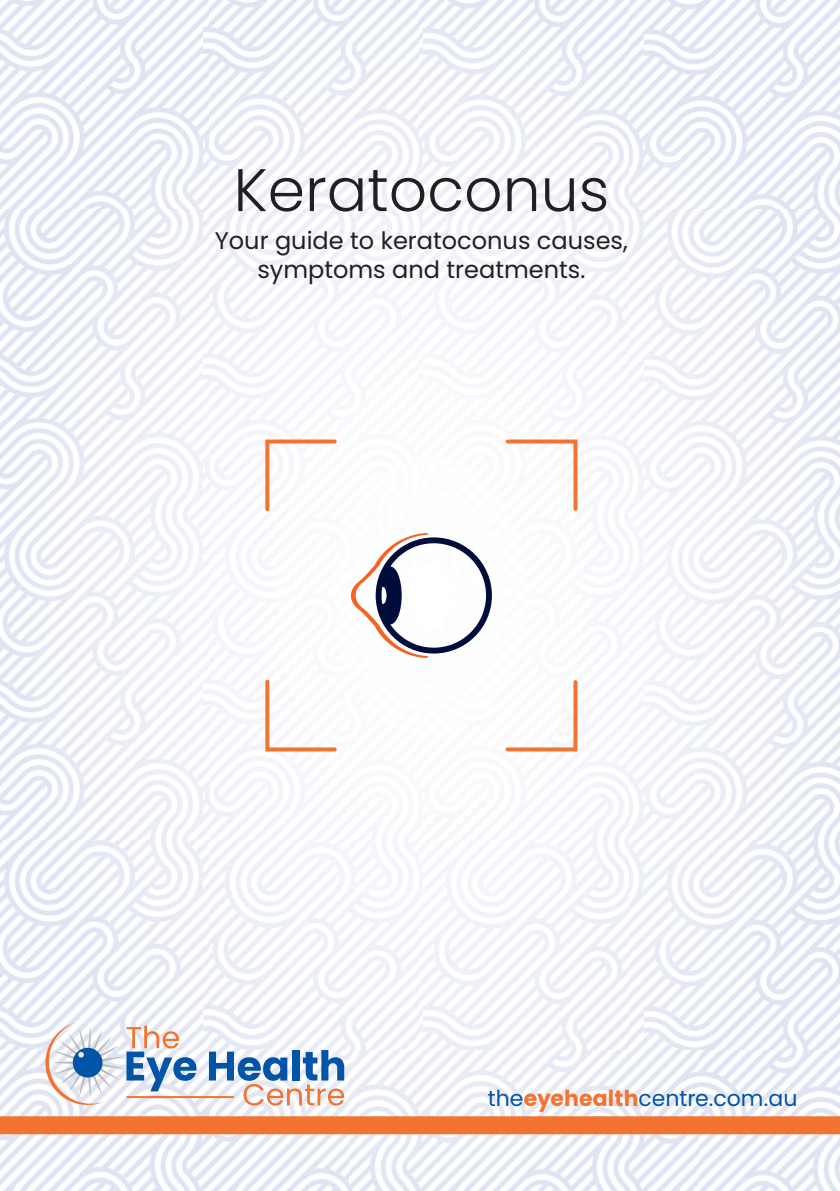
<style>
.page{position:relative;width:840px;height:1191px;background:#fff}
.page>*{position:absolute;margin:0;border:0;box-sizing:border-box;transform-origin:0 0}
.t1{font:300 60px "Poppins";color:#231f20}
.t2{font:24px/28.8px "Poppins";color:#231f20;text-align:center}
.t3{font:22px "Poppins";color:#0154a6}
.s1{font-weight:700;color:#f37331}
</style>
<div class="page">
<img style="left:0;top:0;width:839px;height:1191px">
<svg style="left:263px;top:437px;width:75px;height:76px"></svg>
<svg style="left:503px;top:437px;width:76px;height:76px"></svg>
<svg style="left:263px;top:677px;width:75px;height:76px"></svg>
<svg style="left:503px;top:678px;width:76px;height:75px"></svg>
<img style="left:428px;top:537px;width:63px;height:116px">
<img style="left:350px;top:533px;width:78px;height:125px">
<div style="left:0;top:1116px;width:839px;height:18px;background:#f37331"></div>
<svg style="left:209px;top:1050px;width:135px;height:55px"></svg>
<svg style="left:45px;top:1022px;width:151px;height:83px"></svg>
<hr style="left:126px;top:1096px;width:108px;height:2px;background:#f37331">
<h1 class="t1" style="left:233px;top:155px;width:377px">Keratoconus</h1>
<p class="t2" style="left:215px;top:227px;width:414px">Your guide to keratoconus causes, symptoms and treatments.</p>
<p class="t3" style="left:487px;top:1085px;width:311px">the<span class="s1">eyehealth</span>centre.com.au</p>
</div>
